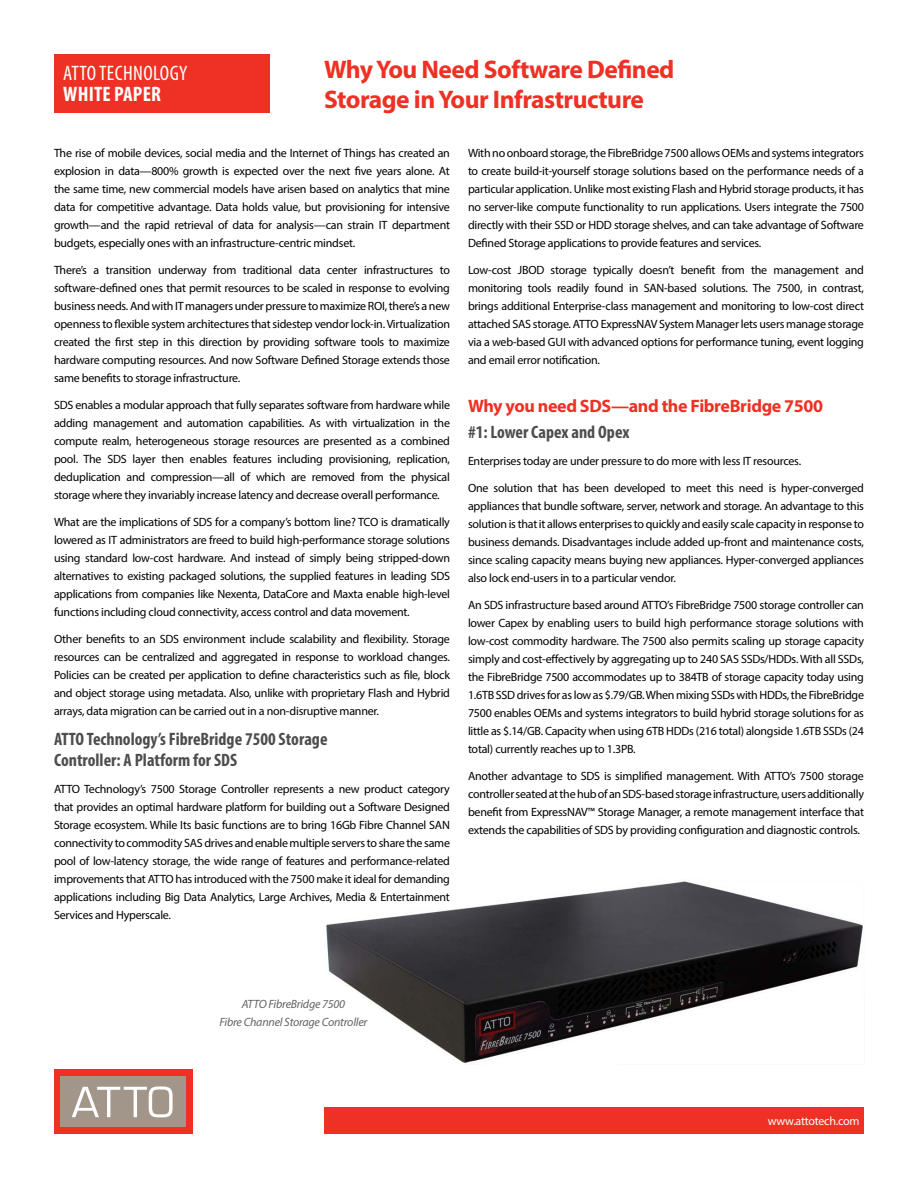
<style>
.page{position:relative;width:918px;height:1188px;background:#fff}
.page>*{position:absolute;margin:0;border:0;box-sizing:border-box;transform-origin:0 0}
.t1{font:700 25.5px/30px "Myriad Pro";letter-spacing:-.02em;color:#ee3124}
.t2{font:condensed 21px "Myriad Pro";letter-spacing:.02em;color:#fff}
.t3{font:700 condensed 21px "Myriad Pro";letter-spacing:.01em;color:#fff}
.t4{font:700 condensed 18px/21px "Myriad Pro";color:#4d4d4f}
.t5{font:700 18px "Myriad Pro";letter-spacing:-.02em;color:#ee3124}
.t6{font:12px/18px "Myriad Pro";letter-spacing:-.02em;color:#000;text-align:justify}
.t7{font:italic 12px/18px "Myriad Pro";letter-spacing:-.02em;color:#636466;text-align:center}
.t8{font:12px "Myriad Pro";letter-spacing:-.02em;color:#fff}
</style>
<div class="page">
<div style="left:324px;top:1107px;width:540px;height:27px;background:#ee3124"></div>
<div style="left:54px;top:1070px;width:139px;height:64px;background:#ee3124"></div>
<div style="left:61px;top:1076px;width:125px;height:51px;background:#a2958a"></div>
<svg style="left:72px;top:1087px;width:101px;height:30px"></svg>
<img style="left:326px;top:881px;width:537px;height:182px">
<div style="left:54px;top:54px;width:216px;height:58px;background:#ee3124"></div>
<h2 class="t2" style="left:63px;top:61px;width:126px">ATTO TECHNOLOGY</h2>
<h2 class="t3" style="left:63px;top:81px;width:99px">White Paper</h2>
<h1 class="t1" style="left:324px;top:53px;width:352px">Why You Need Software Defined<br>Storage in Your Infrastructure</h1>
<p class="t6" style="left:54px;top:144px;width:398px">The rise of mobile devices, social media and the Internet of Things has created an explosion in data—800% growth is expected over the next five years alone. At the same time, new commercial models have arisen based on analytics that mine data for competitive advantage. Data holds value, but provisioning for intensive growth—and the rapid retrieval of data for analysis—can strain IT department budgets, especially ones with an infrastructure-centric mindset.</p>
<p class="t6" style="left:54px;top:261px;width:398px">There’s a transition underway from traditional data center infrastructures to software-defined ones that permit resources to be scaled in response to evolving business needs. And with IT managers under pressure to maximize ROI, there’s a new openness to flexible system architectures that sidestep vendor lock-in. Virtualization created the first step in this direction by providing software tools to maximize hardware computing resources. And now Software Defined Storage extends those same benefits to storage infrastructure.</p>
<p class="t6" style="left:54px;top:396px;width:398px">SDS enables a modular approach that fully separates software from hardware while adding management and automation capabilities. As with virtualization in the compute realm, heterogeneous storage resources are presented as a combined pool. The SDS layer then enables features including provisioning, replication, deduplication and compression—all of which are removed from the physical storage where they invariably increase latency and decrease overall performance.</p>
<p class="t6" style="left:54px;top:513px;width:398px">What are the implications of SDS for a company’s bottom line? TCO is dramatically lowered as IT administrators are freed to build high-performance storage solutions using standard low-cost hardware. And instead of simply being stripped-down alternatives to existing packaged solutions, the supplied features in leading SDS applications from companies like Nexenta, DataCore and Maxta enable high-level functions including cloud connectivity, access control and data movement.</p>
<p class="t6" style="left:54px;top:630px;width:398px">Other benefits to an SDS environment include scalability and flexibility. Storage resources can be centralized and aggregated in response to workload changes.<br>Policies can be created per application to define characteristics such as file, block and object storage using metadata. Also, unlike with proprietary Flash and Hybrid arrays, data migration can be carried out in a non-disruptive manner.</p>
<h3 class="t4" style="left:54px;top:728px;width:275px">ATTO Technology’s FibreBridge 7500 Storage<br>Controller: A Platform for SDS</h3>
<p class="t6" style="left:54px;top:780px;width:398px">ATTO Technology’s 7500 Storage Controller represents a new product category that provides an optimal hardware platform for building out a Software Designed Storage ecosystem. While Its basic functions are to bring 16Gb Fibre Channel SAN connectivity to commodity SAS drives and enable multiple servers to share the same pool of low-latency storage, the wide range of features and performance-related improvements that ATTO has introduced with the 7500 make it ideal for demanding applications including Big Data Analytics, Large Archives, Media &amp; Entertainment Services and Hyperscale.</p>
<p class="t6" style="left:468px;top:144px;width:398px">With no onboard storage, the FibreBridge 7500 allows OEMs and systems integrators to create build-it-yourself storage solutions based on the performance needs of a particular application. Unlike most existing Flash and Hybrid storage products, it has no server-like compute functionality to run applications. Users integrate the 7500 directly with their SSD or HDD storage shelves, and can take advantage of Software Defined Storage applications to provide features and services.</p>
<p class="t6" style="left:468px;top:261px;width:398px">Low-cost JBOD storage typically doesn’t benefit from the management and monitoring tools readily found in SAN-based solutions. The 7500, in contrast, brings additional Enterprise-class management and monitoring to low-cost direct attached SAS storage. ATTO ExpressNAV System Manager lets users manage storage via a web-based GUI with advanced options for performance tuning, event logging and email error notification.</p>
<h3 class="t5" style="left:468px;top:394px;width:357px">Why you need SDS—and the FibreBridge 7500</h3>
<h3 class="t4" style="left:468px;top:421px;width:163px">#1: Lower Capex and Opex</h3>
<p class="t6" style="left:468px;top:452px;width:335px">Enterprises today are under pressure to do more with less IT resources.</p>
<p class="t6" style="left:468px;top:479px;width:398px">One solution that has been developed to meet this need is hyper-converged appliances that bundle software, server, network and storage. An advantage to this solution is that it allows enterprises to quickly and easily scale capacity in response to business demands. Disadvantages include added up-front and maintenance costs, since scaling capacity means buying new appliances. Hyper-converged appliances also lock end-users in to a particular vendor.</p>
<p class="t6" style="left:468px;top:596px;width:398px">An SDS infrastructure based around ATTO’s FibreBridge 7500 storage controller can lower Capex by enabling users to build high performance storage solutions with low-cost commodity hardware. The 7500 also permits scaling up storage capacity simply and cost-effectively by aggregating up to 240 SAS SSDs/HDDs. With all SSDs, the FibreBridge 7500 accommodates up to 384TB of storage capacity today using 1.6TB SSD drives for as low as $.79/GB. When mixing SSDs with HDDs, the FibreBridge 7500 enables OEMs and systems integrators to build hybrid storage solutions for as little as $.14/GB. Capacity when using 6TB HDDs (216 total) alongside 1.6TB SSDs (24 total) currently reaches up to 1.3PB.</p>
<p class="t6" style="left:468px;top:767px;width:398px">Another advantage to SDS is simplified management. With ATTO’s 7500 storage controller seated at the hub of an SDS-based storage infrastructure, users additionally benefit from ExpressNAV™ Storage Manager, a remote management interface that extends the capabilities of SDS by providing configuration and diagnostic controls.</p>
<p class="t7" style="left:219px;top:995px;width:149px">ATTO FibreBridge 7500<br>Fibre Channel Storage Controller</p>
<p class="t8" style="left:768px;top:1114px;width:93px">www.attotech.com</p>
</div>
